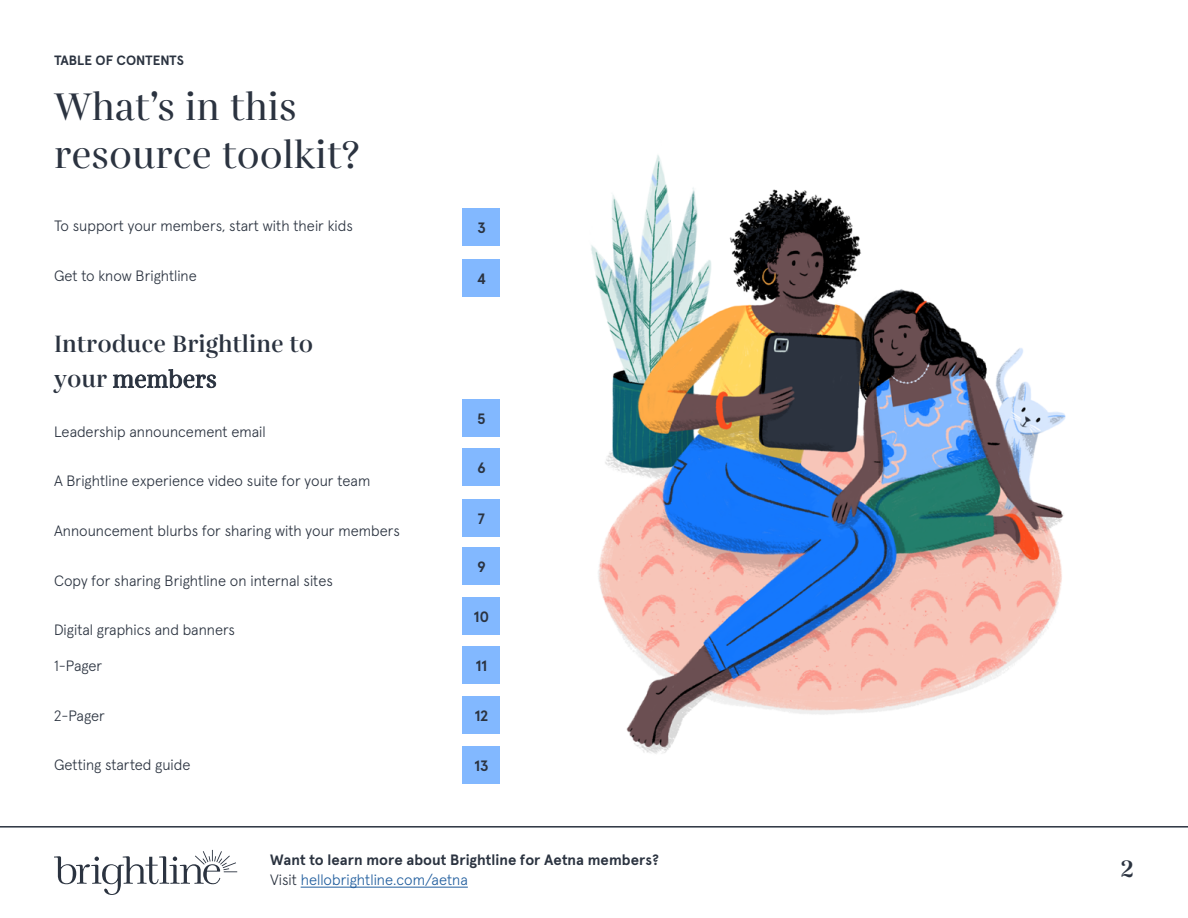
<style>
.page{position:relative;width:1188px;height:918px;background:#fff}
.page>*{position:absolute;margin:0;border:0;box-sizing:border-box;transform-origin:0 0}
.t1{font:500 39px/48px "Gabriela";color:#2b3340}
.t2{font:600 24px/35.5px "Gabriela";color:#2b3340}
.t3{font:300 15px "Apercu";color:#2b3340}
.t4{font:700 15px/19.8px "Apercu";color:#2b3340}
.t5{font:700 13.5px "Apercu";letter-spacing:-.005em;color:#2b3340}
.s1{font-weight:500}
.s2{font-weight:300}
.s3{font-weight:300;color:#215e9e}
</style>
<div class="page">
<hr style="left:0;top:826px;width:1188px;height:2px;background:#2b3340">
<hr style="left:301px;top:887px;width:167px;height:1px;background:#215e9e">
<svg style="left:54px;top:850px;width:183px;height:45px"></svg>
<div style="left:463px;top:400px;width:37px;height:37px;background:#82b8ff"></div>
<div style="left:463px;top:208px;width:37px;height:38px;background:#82b8ff"></div>
<div style="left:463px;top:448px;width:37px;height:38px;background:#82b8ff"></div>
<div style="left:463px;top:259px;width:37px;height:38px;background:#82b8ff"></div>
<div style="left:463px;top:499px;width:37px;height:38px;background:#82b8ff"></div>
<div style="left:463px;top:547px;width:37px;height:38px;background:#82b8ff"></div>
<div style="left:463px;top:597px;width:37px;height:38px;background:#82b8ff"></div>
<div style="left:463px;top:646px;width:37px;height:38px;background:#82b8ff"></div>
<div style="left:463px;top:696px;width:37px;height:38px;background:#82b8ff"></div>
<div style="left:463px;top:746px;width:37px;height:38px;background:#82b8ff"></div>
<img style="left:591px;top:155px;width:475px;height:599px">
<p class="t5" style="left:54px;top:49px;width:131px">TABLE OF CONTENTS</p>
<h1 class="t1" style="left:54px;top:84px;width:307px">What’s in this resource toolkit?</h1>
<p class="t3" style="left:54px;top:214px;width:300px">To support your members, start with their kids</p>
<p class="t3" style="left:54px;top:265px;width:144px">Get to know Brightline</p>
<h2 class="t2" style="left:54px;top:327px;width:261px">Introduce Brightline to your <span class="s1">members</span></h2>
<p class="t3" style="left:54px;top:421px;width:213px">Leadership announcement email</p>
<p class="t3" style="left:54px;top:469px;width:318px">A Brightline experience video suite for your team</p>
<p class="t3" style="left:54px;top:519px;width:348px">Announcement blurbs for sharing with your members</p>
<p class="t3" style="left:54px;top:569px;width:280px">Copy for sharing Brightline on internal sites</p>
<p class="t3" style="left:54px;top:619px;width:183px">Digital graphics and banners</p>
<p class="t3" style="left:54px;top:655px;width:50px">1-Pager</p>
<p class="t3" style="left:54px;top:704px;width:52px">2-Pager</p>
<p class="t3" style="left:54px;top:754px;width:138px">Getting started guide</p>
<p class="t4" style="left:477px;top:217px;width:10px">3</p>
<p class="t4" style="left:477px;top:267px;width:10px">4</p>
<p class="t4" style="left:478px;top:408px;width:9px">5</p>
<p class="t4" style="left:477px;top:457px;width:10px">6</p>
<p class="t4" style="left:478px;top:507px;width:9px">7</p>
<p class="t4" style="left:477px;top:556px;width:10px">9</p>
<p class="t4" style="left:474px;top:606px;width:17px">10</p>
<p class="t4" style="left:476px;top:654px;width:13px">11</p>
<p class="t4" style="left:475px;top:704px;width:15px">12</p>
<p class="t4" style="left:474px;top:755px;width:16px">13</p>
<p class="t4" style="left:270px;top:848px;width:390px">Want to learn more about Brightline for Aetna members?<br><span class="s2">Visit</span> <span class="s3">hellobrightline.com/aetna</span></p>
<h2 class="t2" style="left:1120px;top:852px;width:15px">2</h2>
</div>
